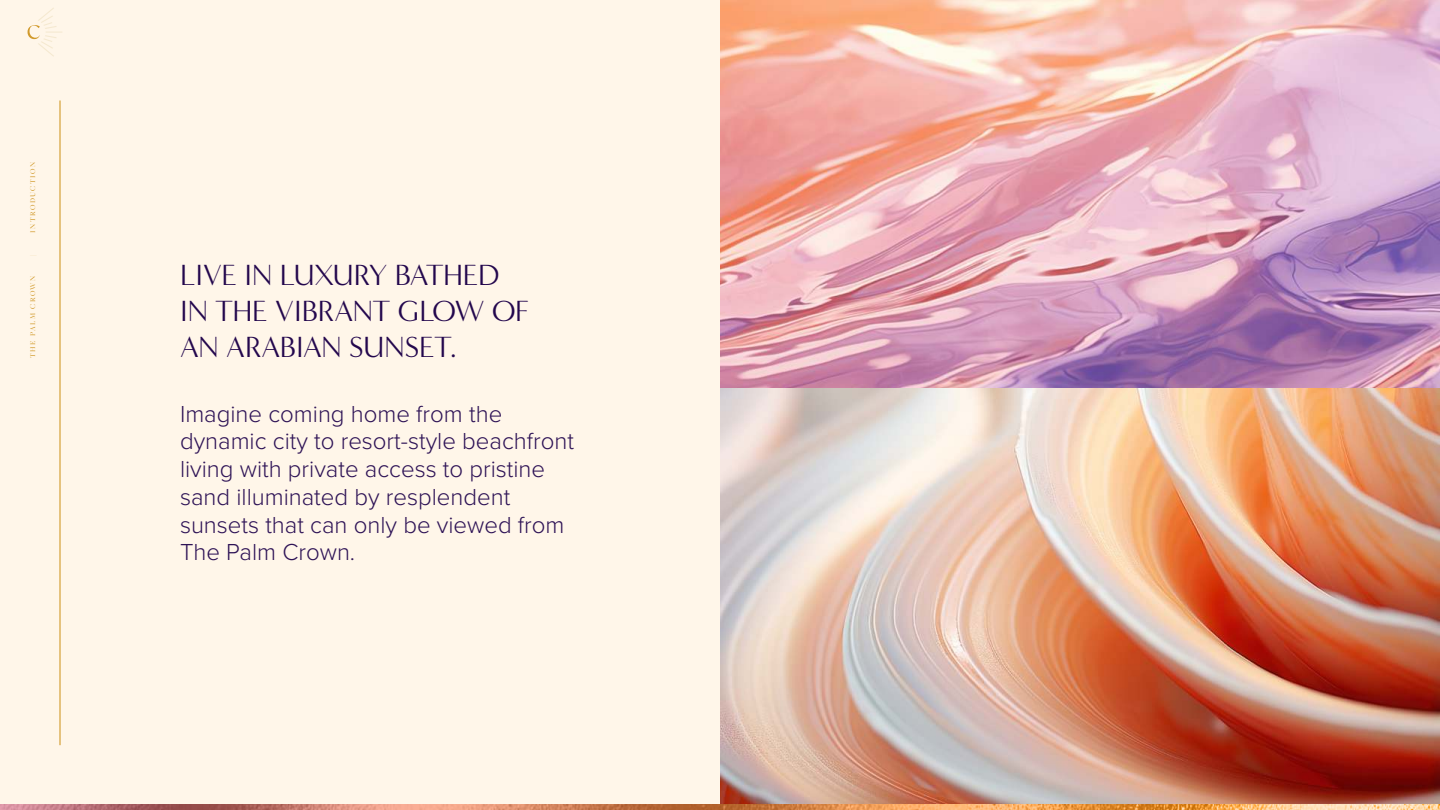
<style>
.page{position:relative;width:1440px;height:810px;background:#fff6e9}
.page>*{position:absolute;margin:0;border:0;box-sizing:border-box;transform-origin:0 0}
.t1{font:30px/36px "Minerva Modern";color:#23074d}
.t2{font:300 24px/27.8px "Proxima Nova";color:#2e1356}
.t3{font:7.5px "Freight Big Pro";letter-spacing:.2em;color:#cc8f14}
</style>
<div class="page">
<img style="left:720px;top:0;width:720px;height:805px">
<img style="left:0;top:805px;width:1440px;height:5px">
<hr style="left:60px;top:100px;width:1px;height:645px;background:#cc8f14">
<svg style="left:28px;top:8px;width:34px;height:49px"></svg>
<p class="t3" style="left:30px;top:233px;width:72px;rotate:-90deg">INTRODUCTION</p>
<p class="t3" style="left:30px;top:358px;width:83px;rotate:-90deg">THE PALM CROWN</p>
<p class="t1" style="left:180px;top:260px;width:351px">LIVE IN LUXURY BATHED<br>IN THE VIBRANT GLOW OF<br>AN ARABIAN SUNSET.</p>
<p class="t2" style="left:180px;top:401px;width:396px">Imagine coming home from the dynamic city to resort-style beachfront living with private access to pristine sand illuminated by resplendent sunsets that can only be viewed from<br>The Palm Crown.</p>
</div>
